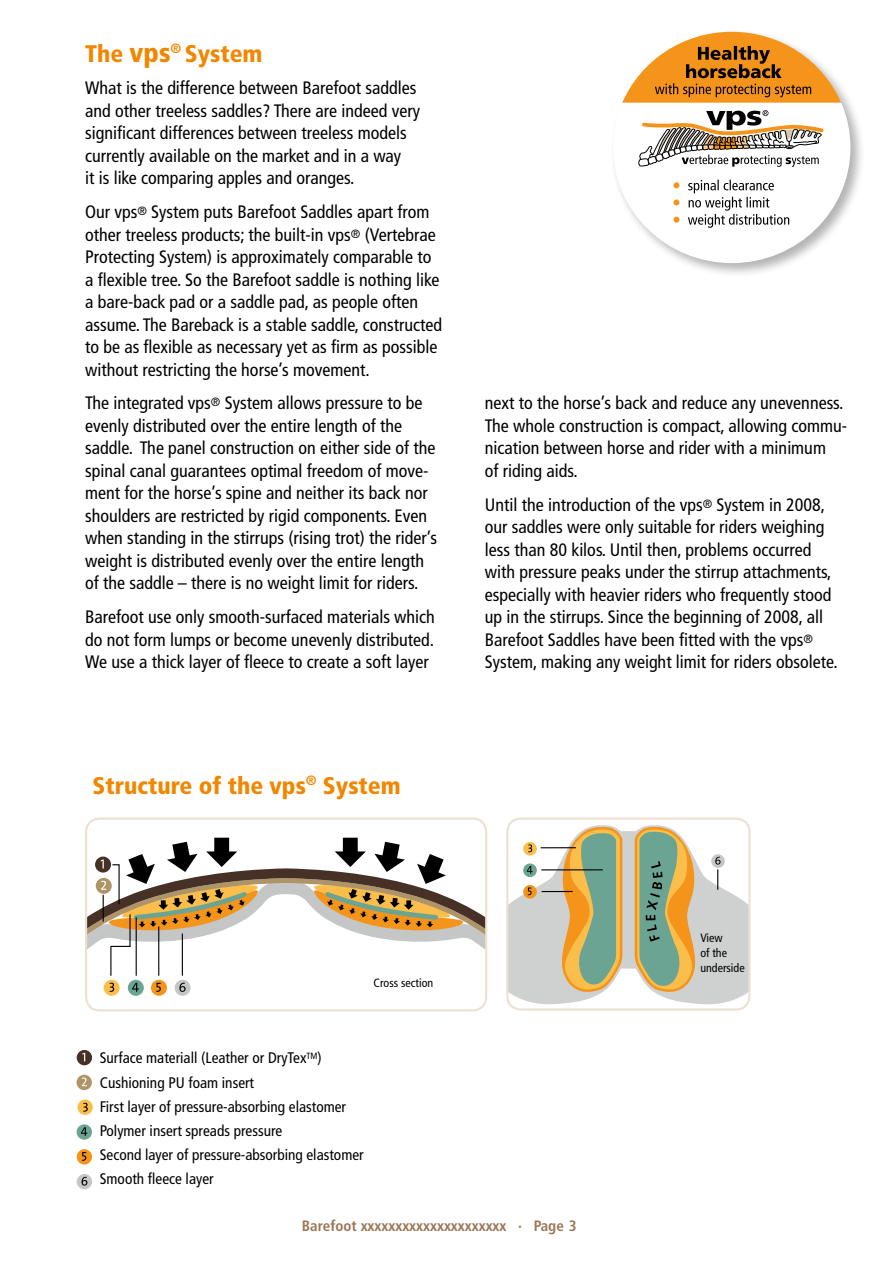
<style>
.page{position:relative;width:893px;height:1263px;background:#fff}
.page>*{position:absolute;margin:0;border:0;box-sizing:border-box;transform-origin:0 0}
.t1{font:900 condensed 24px "Frutiger";color:#f18700}
.t2{font:condensed 18px/22.5px "Frutiger";color:#000}
.t3{font:condensed 15.3px/24.3px "Frutiger";color:#000}
.t4{font:700 condensed 15px "Frutiger";color:#9b7555}
.t5{font:condensed 12px/15px "Frutiger";color:#000}
.s1{font-size:27px}
</style>
<div class="page">
<div style="left:610px;top:29px;width:256px;height:249px;background:#000;opacity:.3"></div>
<div style="left:613px;top:32px;width:237px;height:231px;background:#fff;border-radius:50%"></div>
<svg style="left:673px;top:217px;width:6px;height:6px"></svg>
<svg style="left:673px;top:199px;width:6px;height:6px"></svg>
<svg style="left:688px;top:180px;width:101px;height:48px"></svg>
<svg style="left:673px;top:182px;width:6px;height:6px"></svg>
<svg style="left:638px;top:110px;width:186px;height:57px"></svg>
<svg style="left:622px;top:32px;width:219px;height:71px"></svg>
<div style="left:77px;top:1075px;width:15px;height:15px;background:#ae9466;border-radius:50%"></div>
<svg style="left:82px;top:1077px;width:5px;height:9px"></svg>
<div style="left:77px;top:1124px;width:15px;height:16px;background:#6ca494;border-radius:50%"></div>
<svg style="left:81px;top:1127px;width:6px;height:9px"></svg>
<div style="left:77px;top:1149px;width:15px;height:15px;background:#f4941a;border-radius:50%"></div>
<svg style="left:82px;top:1152px;width:4px;height:9px"></svg>
<div style="left:77px;top:1050px;width:15px;height:15px;background:#473026;border-radius:50%"></div>
<svg style="left:82px;top:1053px;width:3px;height:8px"></svg>
<div style="left:77px;top:1174px;width:15px;height:15px;background:#c5c6c6;border-radius:50%"></div>
<svg style="left:82px;top:1177px;width:5px;height:8px"></svg>
<svg style="left:77px;top:1099px;width:16px;height:16px"></svg>
<svg style="left:83px;top:1103px;width:5px;height:9px"></svg>
<svg style="left:508px;top:824px;width:241px;height:181px"></svg>
<div style="left:506px;top:817px;width:244px;height:193px;border:2px solid #ece1d1;border-radius:13px"></div>
<div style="left:104px;top:980px;width:16px;height:16px;background:#fbbe4a;border-radius:50%"></div>
<svg style="left:110px;top:983px;width:4px;height:9px"></svg>
<div style="left:128px;top:980px;width:16px;height:16px;background:#6ca494;border-radius:50%"></div>
<svg style="left:132px;top:983px;width:7px;height:9px"></svg>
<div style="left:151px;top:980px;width:16px;height:16px;background:#f4941a;border-radius:50%"></div>
<svg style="left:156px;top:983px;width:5px;height:9px"></svg>
<div style="left:175px;top:980px;width:16px;height:16px;background:#c5c6c6;border-radius:50%"></div>
<svg style="left:179px;top:983px;width:7px;height:9px"></svg>
<svg style="left:88px;top:838px;width:396px;height:138px"></svg>
<div style="left:85px;top:817px;width:402px;height:194px;border:2px solid #ece1d1;border-radius:13px"></div>
<h1 class="t1" style="left:85px;top:39px;width:179px">The <span class="s1">vps</span><sup>®</sup> System</h1>
<p class="t2" style="left:85px;top:77px;width:337px">What is the difference between Barefoot saddles and other treeless saddles? There are indeed very significant differences between treeless models currently available on the market and in a way<br>it is like comparing apples and oranges.</p>
<p class="t2" style="left:85px;top:201px;width:359px">Our vps<sup>®</sup> System puts Barefoot Saddles apart from other treeless products; the built-in vps<sup>®</sup> (Vertebrae Protecting System) is approximately comparable to a flexible tree. So the Barefoot saddle is nothing like a bare-back pad or a saddle pad, as people often assume. The Bareback is a stable saddle, constructed to be as flexible as necessary yet as firm as possible without restricting the horse’s movement.</p>
<p class="t2" style="left:85px;top:392px;width:354px">The integrated vps<sup>®</sup> System allows pressure to be evenly distributed over the entire length of the saddle. The panel construction on either side of the spinal canal guarantees optimal freedom of move&shy;ment for the horse’s spine and neither its back nor shoulders are restricted by rigid components. Even when standing in the stirrups (rising trot) the rider’s weight is distributed evenly over the entire length of the saddle – there is no weight limit for riders.</p>
<p class="t2" style="left:85px;top:606px;width:351px;text-align:justify">Barefoot use only smooth-surfaced materials which do not form lumps or become unevenly distributed.<br>We use a thick layer of fleece to create a soft layer</p>
<h1 class="t1" style="left:92px;top:771px;width:310px">Structure of the vps<sup>®</sup> System</h1>
<p class="t2" style="left:485px;top:392px;width:364px">next to the horse’s back and reduce any unevenness.<br>The whole construction is compact, allowing commu&shy;nication between horse and rider with a minimum<br>of riding aids.</p>
<p class="t2" style="left:485px;top:493px;width:355px">Until the introduction of the vps<sup>®</sup> System in 2008, our saddles were only suitable for riders weighing less than 80 kilos. Until then, problems occurred with pressure peaks under the stirrup attachments, especially with heavier riders who frequently stood up in the stirrups. Since the beginning of 2008, all Barefoot Saddles have been fitted with the vps<sup>® </sup>System, making any weight limit for riders obsolete.</p>
<p class="t5" style="left:374px;top:976px;width:61px">Cross section</p>
<p class="t3" style="left:100px;top:1046px;width:265px">Surface materiall (Leather or DryTex<sup>TM</sup>)<br>Cushioning PU foam insert<br>First layer of pressure-absorbing elastomer Polymer insert spreads pressure<br>Second layer of pressure-absorbing elastomer Smooth fleece layer</p>
<p class="t5" style="left:700px;top:930px;width:46px">View<br>of the underside</p>
<p class="t4" style="left:302px;top:1217px;width:276px">Barefoot xxxxxxxxxxxxxxxxxxxxx · Page 3</p>
</div>
